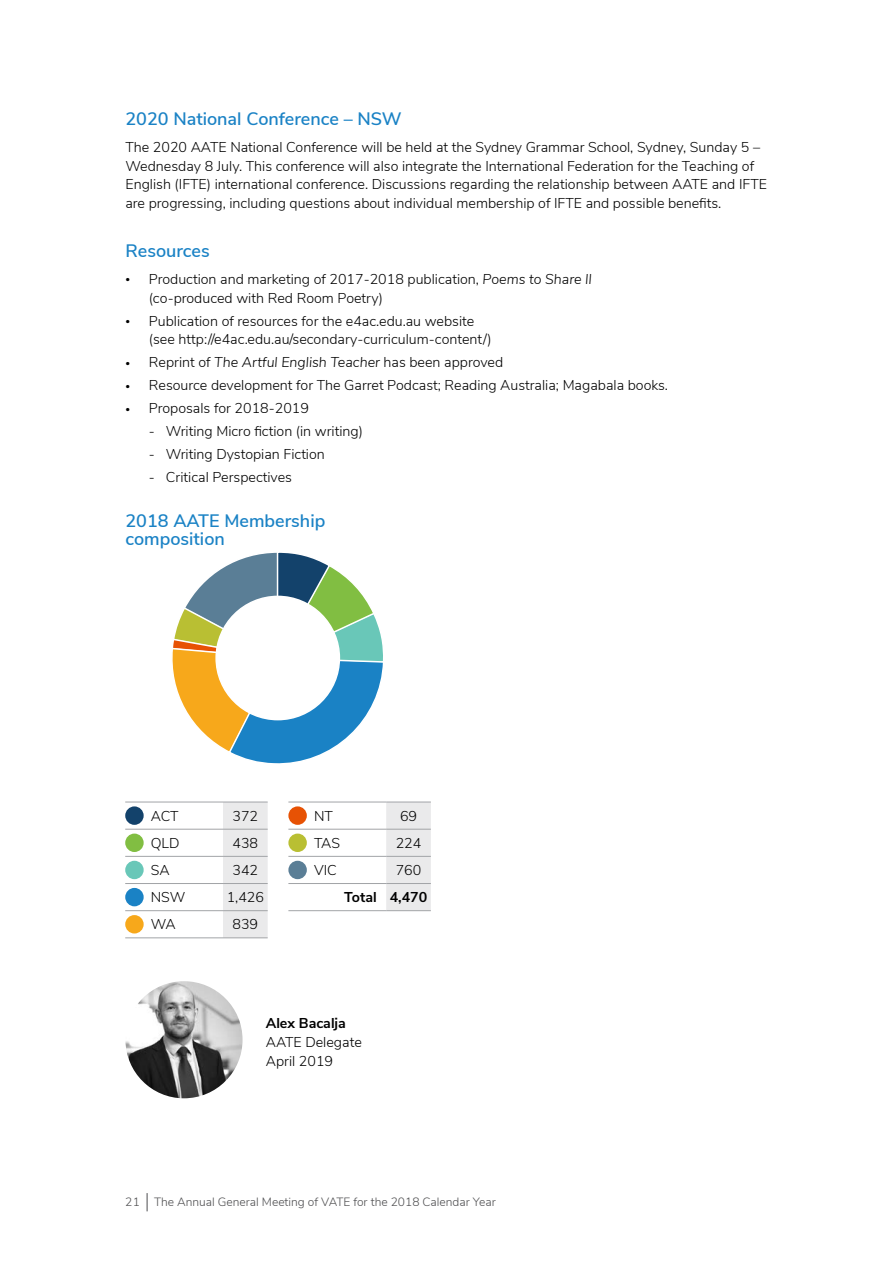
<style>
.page{position:relative;width:893px;height:1263px;background:#fff}
.page>*{position:absolute;margin:0;border:0;box-sizing:border-box;transform-origin:0 0}
.Subheading{font:600 18px/18.8px "Nunito Sans";color:#1a82c5}
.Body_copy_bullets{font:300 14.25px/18.8px "Nunito Sans";color:#000}
._01___Body_copy{font:300 14.25px/18.8px "Nunito Sans";color:#000}
.Body_copy_bullets-2{font:700 14.25px "Nunito Sans";color:#000}
.t1{font:300 12px "Nunito Sans";color:#4d4d4f}
.s1{font-size:9px}
.s2{font-style:italic}
.s3{font-weight:700}
</style>
<div class="page">
<svg style="left:147px;top:1193px;width:1px;height:18px"></svg>
<img style="left:125px;top:981px;width:118px;height:117px;border-radius:59px">
<svg style="left:172px;top:552px;width:211px;height:212px"></svg>
<div style="left:216px;top:596px;width:123px;height:124px;background:#fff;border-radius:50%"></div>
<div style="left:215px;top:596px;width:125px;height:124px;border:2px solid #fff;border-radius:50%"></div>
<div style="left:223px;top:803px;width:45px;height:134px;background:#eaeaeb"></div>
<hr style="left:125px;top:802px;width:98px;height:1px;background:#a2a4a7">
<hr style="left:223px;top:802px;width:45px;height:1px;background:#a2a4a7">
<hr style="left:125px;top:829px;width:98px;height:1px;background:#a2a4a7">
<hr style="left:223px;top:829px;width:45px;height:1px;background:#a2a4a7">
<hr style="left:125px;top:856px;width:98px;height:1px;background:#a2a4a7">
<hr style="left:223px;top:856px;width:45px;height:1px;background:#a2a4a7">
<hr style="left:125px;top:883px;width:98px;height:1px;background:#a2a4a7">
<hr style="left:223px;top:883px;width:45px;height:1px;background:#a2a4a7">
<hr style="left:125px;top:910px;width:98px;height:1px;background:#a2a4a7">
<hr style="left:223px;top:910px;width:45px;height:1px;background:#a2a4a7">
<hr style="left:125px;top:937px;width:98px;height:1px;background:#a2a4a7">
<hr style="left:223px;top:937px;width:45px;height:1px;background:#a2a4a7">
<div style="left:125px;top:806px;width:19px;height:19px;background:#13426b;border-radius:50%"></div>
<div style="left:125px;top:833px;width:19px;height:19px;background:#81be42;border-radius:50%"></div>
<div style="left:125px;top:861px;width:19px;height:18px;background:#69c7b8;border-radius:50%"></div>
<div style="left:125px;top:888px;width:19px;height:18px;background:#1a82c5;border-radius:50%"></div>
<div style="left:125px;top:915px;width:19px;height:18px;background:#f7a81b;border-radius:50%"></div>
<div style="left:386px;top:803px;width:45px;height:107px;background:#eaeaeb"></div>
<hr style="left:288px;top:802px;width:98px;height:1px;background:#a2a4a7">
<hr style="left:386px;top:802px;width:45px;height:1px;background:#a2a4a7">
<hr style="left:288px;top:829px;width:98px;height:1px;background:#a2a4a7">
<hr style="left:386px;top:829px;width:45px;height:1px;background:#a2a4a7">
<hr style="left:288px;top:856px;width:98px;height:1px;background:#a2a4a7">
<hr style="left:386px;top:856px;width:45px;height:1px;background:#a2a4a7">
<hr style="left:288px;top:883px;width:98px;height:1px;background:#a2a4a7">
<hr style="left:386px;top:883px;width:45px;height:1px;background:#a2a4a7">
<hr style="left:288px;top:910px;width:98px;height:1px;background:#a2a4a7">
<hr style="left:386px;top:910px;width:45px;height:1px;background:#a2a4a7">
<div style="left:288px;top:806px;width:19px;height:19px;background:#e75204;border-radius:50%"></div>
<div style="left:288px;top:833px;width:19px;height:19px;background:#b9bf33;border-radius:50%"></div>
<div style="left:288px;top:861px;width:19px;height:18px;background:#5a7e96;border-radius:50%"></div>
<p class="Subheading" style="left:125px;top:108px;width:278px">2020 National Conference – NSW</p>
<p class="_01___Body_copy" style="left:125px;top:137px;width:643px">The 2020 AATE National Conference will be held at the Sydney Grammar School, Sydney, Sunday 5 – Wednesday 8 July. This conference will also integrate the International Federation for the Teaching of English (IFTE) international conference. Discussions regarding the relationship between AATE and IFTE are progressing, including questions about individual membership of IFTE and possible benefits.</p>
<p class="Subheading" style="left:125px;top:240px;width:86px">Resources</p>
<p class="Body_copy_bullets" style="left:149px;top:269px;width:445px;text-indent:-23px"><span class="s1">•</span> Production and marketing of 2017-2018 publication, <span class="s2">Poems to Share II </span>(co-produced with Red Room Poetry)</p>
<p class="Body_copy_bullets" style="left:149px;top:310px;width:344px;text-indent:-23px"><span class="s1">•</span> Publication of resources for the e4ac.edu.au website (see http://e4ac.edu.au/secondary-curriculum-content/)</p>
<p class="Body_copy_bullets" style="left:125px;top:352px;width:379px"><span class="s1">•</span> Reprint of <span class="s2">The Artful English Teacher</span> has been approved</p>
<p class="Body_copy_bullets" style="left:125px;top:375px;width:544px"><span class="s1">•</span> Resource development for The Garret Podcast; Reading Australia; Magabala books.</p>
<p class="Body_copy_bullets" style="left:125px;top:398px;width:185px"><span class="s1">•</span> Proposals for 2018-2019</p>
<p class="Body_copy_bullets" style="left:149px;top:421px;width:216px">- Writing Micro fiction (in writing)</p>
<p class="Body_copy_bullets" style="left:149px;top:444px;width:178px">- Writing Dystopian Fiction</p>
<p class="Body_copy_bullets" style="left:149px;top:467px;width:145px">- Critical Perspectives</p>
<p class="Subheading" style="left:125px;top:510px;width:201px">2018 AATE Membership composition</p>
<p class="Body_copy_bullets" style="left:151px;top:805px;width:29px">ACT</p>
<p class="_01___Body_copy" style="left:233px;top:805px;width:27px">372</p>
<p class="Body_copy_bullets" style="left:151px;top:833px;width:30px">QLD</p>
<p class="_01___Body_copy" style="left:233px;top:833px;width:27px">438</p>
<p class="Body_copy_bullets" style="left:151px;top:860px;width:20px">SA</p>
<p class="_01___Body_copy" style="left:233px;top:860px;width:27px">342</p>
<p class="Body_copy_bullets" style="left:151px;top:887px;width:36px">NSW</p>
<p class="_01___Body_copy" style="left:227px;top:887px;width:39px">1,426</p>
<p class="Body_copy_bullets" style="left:151px;top:914px;width:27px">WA</p>
<p class="_01___Body_copy" style="left:233px;top:914px;width:27px">839</p>
<p class="Body_copy_bullets" style="left:314px;top:805px;width:20px">NT</p>
<p class="_01___Body_copy" style="left:400px;top:805px;width:19px">69</p>
<p class="Body_copy_bullets" style="left:314px;top:833px;width:28px">TAS</p>
<p class="_01___Body_copy" style="left:396px;top:833px;width:27px">224</p>
<p class="Body_copy_bullets" style="left:314px;top:860px;width:24px">VIC</p>
<p class="_01___Body_copy" style="left:396px;top:860px;width:27px">760</p>
<p class="Body_copy_bullets-2" style="left:344px;top:887px;width:34px">Total</p>
<p class="Body_copy_bullets-2" style="left:390px;top:887px;width:39px">4,470</p>
<p class="_01___Body_copy" style="left:266px;top:1013px;width:98px"><span class="s3">Alex Bacalja<br></span>AATE Delegate<br>April 2019</p>
<p class="t1" style="left:125px;top:1193px;width:372px">21 The Annual General Meeting of VATE for the 2018 Calendar Year</p>
</div>
